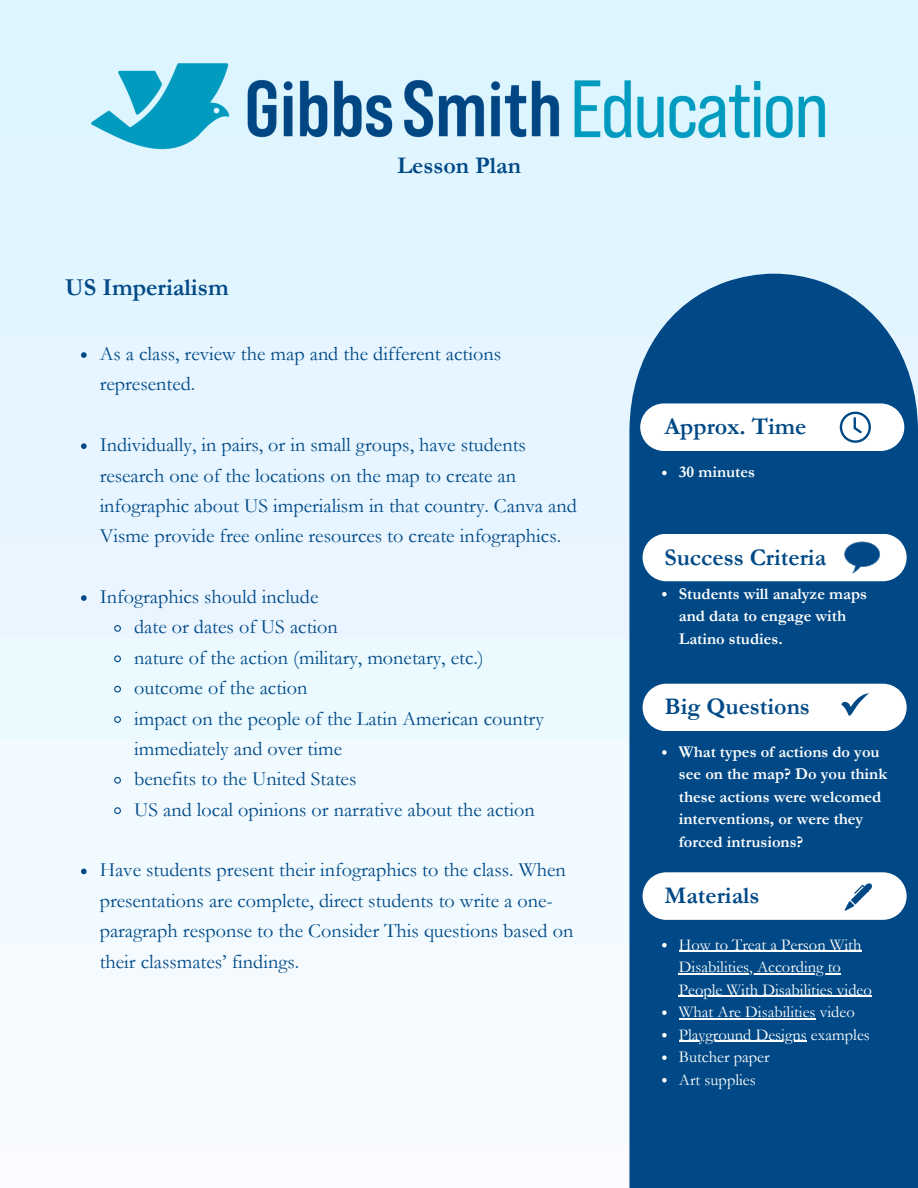
<style>
.page{position:relative;width:918px;height:1188px;background:#fff}
.page>*{position:absolute;margin:0;border:0;box-sizing:border-box;transform-origin:0 0}
.t1{font:700 24.45px "Garamond";color:#004986}
.t2{font:700 24px "Garamond";color:#004986}
.t3{font:20.25px/30.3px "Garamond";color:#004986}
.t4{font:700 16.5px/22.5px "Garamond";color:#fff}
.t5{font:16.5px/22.5px "Garamond";color:#fff}
</style>
<div class="page">
<img style="left:0;top:0;width:918px;height:942px">
<div style="left:629px;top:274px;width:289px;height:914px;background:#004986"></div>
<img style="left:92px;top:63px;width:734px;height:90px">
<svg style="left:643px;top:684px;width:264px;height:47px"></svg>
<svg style="left:81px;top:352px;width:6px;height:6px"></svg>
<svg style="left:81px;top:443px;width:6px;height:6px"></svg>
<svg style="left:81px;top:595px;width:6px;height:6px"></svg>
<svg style="left:113px;top:624px;width:9px;height:9px"></svg>
<svg style="left:113px;top:655px;width:9px;height:8px"></svg>
<svg style="left:113px;top:685px;width:9px;height:8px"></svg>
<svg style="left:113px;top:715px;width:9px;height:9px"></svg>
<svg style="left:113px;top:776px;width:9px;height:9px"></svg>
<svg style="left:113px;top:806px;width:9px;height:9px"></svg>
<svg style="left:81px;top:869px;width:6px;height:5px"></svg>
<svg style="left:640px;top:403px;width:264px;height:48px"></svg>
<svg style="left:643px;top:872px;width:264px;height:48px"></svg>
<svg style="left:643px;top:534px;width:264px;height:47px"></svg>
<svg style="left:840px;top:1027px;width:29px;height:30px"></svg>
<svg style="left:662px;top:750px;width:5px;height:5px"></svg>
<svg style="left:662px;top:471px;width:5px;height:4px"></svg>
<svg style="left:662px;top:943px;width:5px;height:4px"></svg>
<hr style="left:679px;top:951px;width:182px;height:1px;background:#fff">
<hr style="left:679px;top:973px;width:162px;height:1px;background:#fff">
<hr style="left:679px;top:996px;width:193px;height:1px;background:#fff">
<svg style="left:662px;top:1010px;width:5px;height:5px"></svg>
<hr style="left:679px;top:1018px;width:137px;height:1px;background:#fff">
<svg style="left:662px;top:1033px;width:5px;height:4px"></svg>
<hr style="left:679px;top:1041px;width:128px;height:1px;background:#fff">
<svg style="left:662px;top:1055px;width:5px;height:5px"></svg>
<svg style="left:662px;top:1078px;width:5px;height:4px"></svg>
<svg style="left:662px;top:592px;width:5px;height:4px"></svg>
<h1 class="t1" style="left:65px;top:274px;width:165px">US Imperialism</h1>
<p class="t2" style="left:397px;top:152px;width:125px">Lesson Plan</p>
<h1 class="t3" style="left:100px;top:339px;width:403px">As a class, review the map and the different actions represented.</h1>
<p class="t3" style="left:100px;top:430px;width:479px">Individually, in pairs, or in small groups, have students research one of the locations on the map to create an infographic about US imperialism in that country. Canva and Visme provide free online resources to create infographics.</p>
<p class="t3" style="left:100px;top:582px;width:220px">Infographics should include</p>
<p class="t3" style="left:134px;top:612px;width:205px">date or dates of US action</p>
<p class="t3" style="left:134px;top:643px;width:351px">nature of the action (military, monetary, etc.)</p>
<p class="t3" style="left:134px;top:673px;width:175px">outcome of the action</p>
<p class="t3" style="left:134px;top:703px;width:411px">impact on the people of the Latin American country immediately and over time</p>
<p class="t3" style="left:134px;top:764px;width:224px">benefits to the United States</p>
<p class="t3" style="left:134px;top:795px;width:402px">US and local opinions or narrative about the action</p>
<p class="t3" style="left:100px;top:855px;width:475px">Have students present their infographics to the class. When presentations are complete, direct students to write a one&shy;paragraph response to the Consider This questions based on their classmates’ findings.</p>
<p class="t2" style="left:664px;top:414px;width:143px">Approx. Time</p>
<p class="t4" style="left:679px;top:461px;width:78px">30 minutes</p>
<p class="t2" style="left:664px;top:544px;width:163px">Success Criteria</p>
<p class="t4" style="left:679px;top:583px;width:190px">Students will analyze maps and data to engage with<br>Latino studies.</p>
<h1 class="t2" style="left:664px;top:693px;width:147px">Big Questions</h1>
<h1 class="t4" style="left:679px;top:741px;width:210px">What types of actions do you see on the map? Do you think these actions were welcomed interventions, or were they forced intrusions?</h1>
<p class="t2" style="left:664px;top:882px;width:96px">Materials</p>
<p class="t5" style="left:679px;top:934px;width:184px">How to Treat a Person With</p>
<h1 class="t5" style="left:679px;top:956px;width:164px">Disabilities, According to</h1>
<p class="t5" style="left:679px;top:979px;width:195px">People With Disabilities video<br>What Are Disabilities video</p>
<p class="t5" style="left:679px;top:1024px;width:192px">Playground Designs examples</p>
<h1 class="t5" style="left:679px;top:1046px;width:92px">Butcher paper</h1>
<p class="t5" style="left:679px;top:1069px;width:78px">Art supplies</p>
</div>
